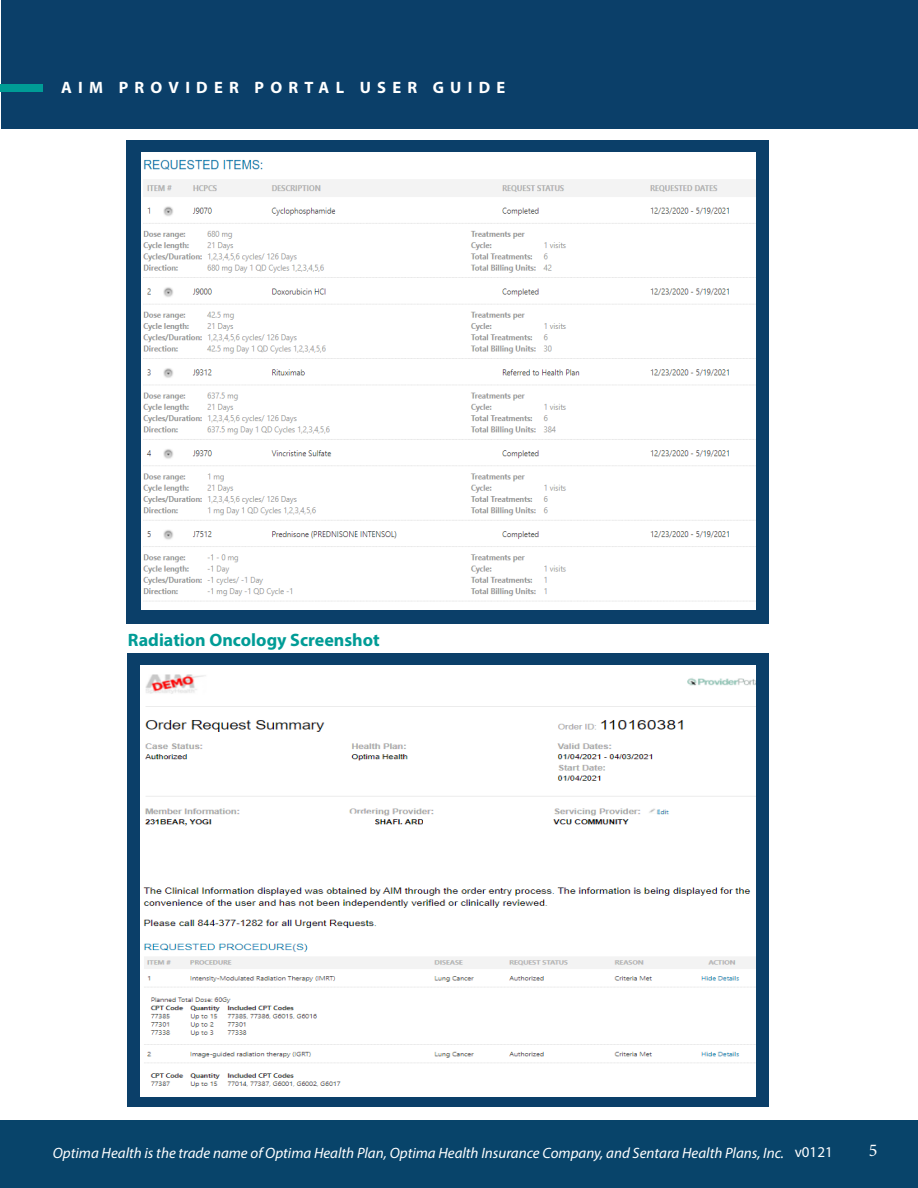
<style>
.page{position:relative;width:918px;height:1188px;background:#fff}
.page>*{position:absolute;margin:0;border:0;box-sizing:border-box;transform-origin:0 0}
.t1{font:700 18px "Myriad Pro";color:#009c96}
.t2{font:18px "Minion Pro";color:#fff}
.t3{font:700 16.5px "Myriad Pro";letter-spacing:.38em;color:#fff}
.t4{font:italic 15px "Myriad Pro";color:#fff}
.t5{font:15px "Myriad Pro";color:#fff}
</style>
<div class="page">
<div style="left:2px;top:0;width:916px;height:129px;background:#0b3f69"></div>
<div style="left:0;top:84px;width:42px;height:8px;background:#009c96"></div>
<div style="left:0;top:1120px;width:918px;height:68px;background:#08446a"></div>
<div style="left:126px;top:140px;width:643px;height:483px;background:#0b3f69"></div>
<img style="left:141px;top:153px;width:615px;height:457px">
<div style="left:127px;top:653px;width:642px;height:454px;background:#0b3f69"></div>
<img style="left:140px;top:666px;width:616px;height:430px">
<p class="t3" style="left:61px;top:77px;width:446px">AIM PROVIDER PORTAL USER GUIDE</p>
<p class="t1" style="left:128px;top:628px;width:253px">Radiation Oncology Screenshot</p>
<p class="t4" style="left:53px;top:1144px;width:733px">Optima Health is the trade name of Optima Health Plan, Optima Health Insurance Company, and Sentara Health Plans, Inc.</p>
<p class="t5" style="left:795px;top:1142px;width:39px">v0121</p>
<p class="t2" style="left:869px;top:1138px;width:10px">5</p>
</div>
